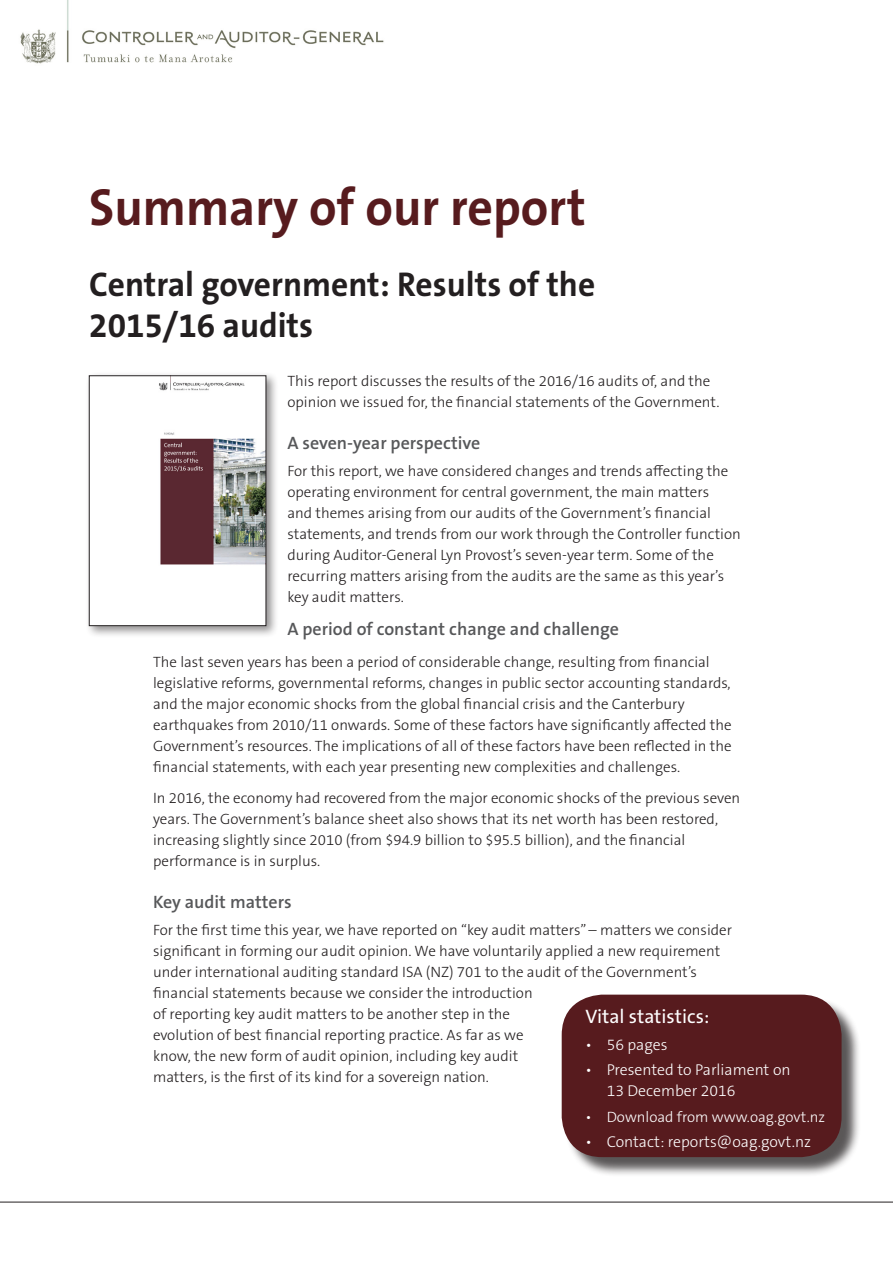
<style>
.page{position:relative;width:893px;height:1263px;background:#fff}
.page>*{position:absolute;margin:0;border:0;box-sizing:border-box;transform-origin:0 0}
.t1{font:700 52.5px "The Sans OT7";color:#571b1e;scale:.95 1}
.t2{font:700 34.5px/41.4px "The Sans OT7";color:#231f20}
.Heading_2{font:19.5px "The Sans OT5 Plain";color:#fff}
.Heading_3_OAG{font:600 18px "The Sans OT6";color:#57585a}
.Para_Not_Numbered_OA{font:600 18px "The Sans OT6";color:#57585a}
.t3{font:300 15.75px/21px "The Sans OT3";color:#fff}
.Para_Not_Numbered_OA-2{font:300 15px/21px "The Sans OT3";color:#231f20}
.t4{font:300 15px "The Sans OT3";color:#fff}
</style>
<div class="page">
<img style="left:20px;top:0;width:364px;height:64px">
<hr style="left:0;top:1202px;width:893px;height:1px;background:#231f20">
<div style="left:564px;top:997px;width:298px;height:180px;background:#231f20;opacity:.75"></div>
<div style="left:562px;top:995px;width:279px;height:162px;background:#571b1e;border-radius:41px"></div>
<div style="left:85px;top:372px;width:193px;height:266px;background:#231f20;opacity:.5"></div>
<img style="left:91px;top:378px;width:173px;height:246px">
<div style="left:89px;top:376px;width:177px;height:250px;border:1px solid #231f20"></div>
<p class="t1" style="left:89px;top:173px;width:524px">Summary of our report</p>
<p class="t2" style="left:89px;top:264px;width:507px">Central government: Results of the<br>2015/16 audits</p>
<p class="Para_Not_Numbered_OA-2" style="left:287px;top:370px;width:434px">This report discusses the results of the 2016/16 audits of, and the opinion we issued for, the financial statements of the Government.</p>
<p class="Heading_3_OAG" style="left:287px;top:431px;width:194px">A seven-year perspective</p>
<p class="Para_Not_Numbered_OA-2" style="left:287px;top:460px;width:455px">For this report, we have considered changes and trends affecting the operating environment for central government, the main matters<br>and themes arising from our audits of the Government’s financial statements, and trends from our work through the Controller function during Auditor-General Lyn Provost’s seven-year term. Some of the recurring matters arising from the audits are the same as this year’s key audit matters.</p>
<p class="Para_Not_Numbered_OA" style="left:287px;top:617px;width:333px">A period of constant change and challenge</p>
<p class="Para_Not_Numbered_OA-2" style="left:153px;top:651px;width:580px">The last seven years has been a period of considerable change, resulting from financial legislative reforms, governmental reforms, changes in public sector accounting standards, and the major economic shocks from the global financial crisis and the Canterbury earthquakes from 2010/11 onwards. Some of these factors have significantly affected the Government’s resources. The implications of all of these factors have been reflected in the financial statements, with each year presenting new complexities and challenges.</p>
<p class="Para_Not_Numbered_OA-2" style="left:153px;top:788px;width:589px">In 2016, the economy had recovered from the major economic shocks of the previous seven years. The Government’s balance sheet also shows that its net worth has been restored, increasing slightly since 2010 (from $94.9 billion to $95.5 billion), and the financial performance is in surplus.</p>
<p class="Heading_3_OAG" style="left:153px;top:890px;width:140px">Key audit matters</p>
<p class="Para_Not_Numbered_OA-2" style="left:153px;top:920px;width:581px">For the first time this year, we have reported on “key audit matters” – matters we consider significant in forming our audit opinion. We have voluntarily applied a new requirement under international auditing standard ISA (NZ) 701 to the audit of the Government’s financial statements because we consider the introduction<br>of reporting key audit matters to be another step in the<br>evolution of best financial reporting practice. As far as we<br>know, the new form of audit opinion, including key audit<br>matters, is the first of its kind for a sovereign nation.</p>
<p class="Heading_2" style="left:585px;top:1004px;width:126px">Vital statistics:</p>
<p class="t3" style="left:585px;top:1034px;width:84px">• 56 pages</p>
<p class="t3" style="left:607px;top:1060px;width:186px;text-indent:-21px">• Presented to Parliament on<br>13 December 2016</p>
<p class="t4" style="left:585px;top:1107px;width:241px">• Download from www.oag.govt.nz</p>
<p class="t3" style="left:585px;top:1131px;width:227px">• Contact: reports@oag.govt.nz</p>
</div>
